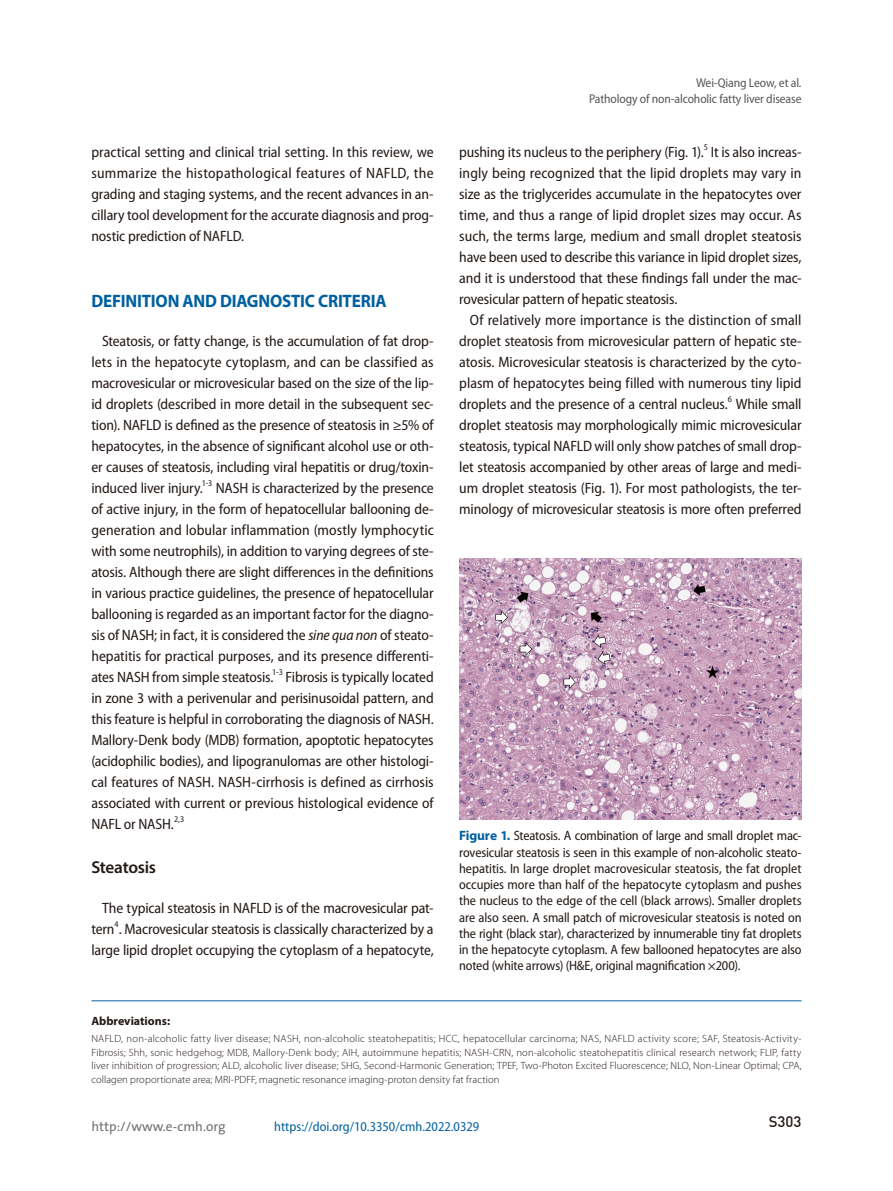
<style>
.page{position:relative;width:893px;height:1191px;background:#fff}
.page>*{position:absolute;margin:0;border:0;box-sizing:border-box;transform-origin:0 0}
.파랑제목-s{font:700 18px "Myriad Pro";letter-spacing:-.01em;color:#00609f;scale:.95 1}
._1-s{font:600 17.25px "Myriad Pro";letter-spacing:-.02em;color:#231916}
.본문_영문_-s{font:semi-condensed 15px/21px "Myriad Pro";letter-spacing:-.01em;color:#231916;text-align:justify}
.t1{font:15px "Dinmed";color:#231916}
.표와그림제목-s{font:semi-condensed 13.5px/16.2px "Myriad Pro";letter-spacing:-.015em;color:#231916;text-align:justify}
.t2{font:semi-condensed 13.5px "Myriad Pro";color:#00609f}
.t3{font:13.5px "The Sans";color:#727272}
.t4{font:semi-condensed 12.75px/15.8px "Myriad Pro";letter-spacing:-.01em;color:#595857;text-align:right}
.t5{font:700 12px "Myriad Pro";color:#231916}
.약어{font:300 10.5px/13.5px "Myriad Pro";letter-spacing:.01em;color:#231916;text-align:justify}
.본문_영문_-s-2{font:semi-condensed 8.7px "Myriad Pro";color:#231916}
.s1{font-style:italic}
.s2{font-weight:700;font-stretch:normal;color:#00609f}
</style>
<div class="page">
<hr style="left:91px;top:1000px;width:710px;height:1px;background:#00609f">
<img style="left:459px;top:558px;width:342px;height:262px">
<p class="본문_영문_-s" style="left:91px;top:142px;width:344px">practical setting and clinical trial setting. In this review, we summarize the histopathological features of NAFLD, the grading and staging systems, and the recent advances in an&shy;cillary tool development for the accurate diagnosis and prog&shy;nostic prediction of NAFLD.</p>
<p class="파랑제목-s" style="left:91px;top:289px;width:312px">DEFINITION AND DIAGNOSTIC CRITERIA</p>
<p class="본문_영문_-s" style="left:91px;top:331px;width:344px;text-indent:11px">Steatosis, or fatty change, is the accumulation of fat drop&shy;lets in the hepatocyte cytoplasm, and can be classified as macrovesicular or microvesicular based on the size of the lip&shy;id droplets (described in more detail in the subsequent sec&shy;tion). NAFLD is defined as the presence of steatosis in ≥5% of hepatocytes, in the absence of significant alcohol use or oth&shy;er causes of steatosis, including viral hepatitis or drug/toxin&shy;induced liver injury.</p>
<p class="본문_영문_-s-2" style="left:202px;top:478px;width:12px">1-3</p>
<p class="본문_영문_-s" style="left:91px;top:478px;width:344px;text-indent:124px">NASH is characterized by the presence of active injury, in the form of hepatocellular ballooning de&shy;generation and lobular inflammation (mostly lymphocytic with some neutrophils), in addition to varying degrees of ste&shy;atosis. Although there are slight differences in the definitions in various practice guidelines, the presence of hepatocellular ballooning is regarded as an important factor for the diagno&shy;sis of NASH; in fact, it is considered the <span class="s1">sine qua non</span> of steato&shy;hepatitis for practical purposes, and its presence differenti&shy;ates NASH from simple steatosis.</p>
<p class="본문_영문_-s-2" style="left:272px;top:667px;width:12px">1-3</p>
<p class="본문_영문_-s" style="left:91px;top:667px;width:344px;text-indent:194px">Fibrosis is typically located in zone 3 with a perivenular and perisinusoidal pattern, and this feature is helpful in corroborating the diagnosis of NASH.<br>Mallory-Denk body (MDB) formation, apoptotic hepatocytes (acidophilic bodies), and lipogranulomas are other histologi&shy;cal features of NASH. NASH-cirrhosis is defined as cirrhosis associated with current or previous histological evidence of NAFL or NASH.</p>
<p class="본문_영문_-s-2" style="left:174px;top:814px;width:12px">2,3</p>
<p class="_1-s" style="left:91px;top:856px;width:66px">Steatosis</p>
<p class="본문_영문_-s" style="left:91px;top:898px;width:344px;text-align:right">The typical steatosis in NAFLD is of the macrovesicular pat&shy;tern . Macrovesicular steatosis is classically characterized by a</p>
<p class="본문_영문_-s-2" style="left:115px;top:919px;width:6px">4</p>
<p class="본문_영문_-s" style="left:91px;top:940px;width:344px">large lipid droplet occupying the cytoplasm of a hepatocyte,</p>
<p class="t4" style="left:589px;top:75px;width:214px">Wei-Qiang Leow, et al.<br>Pathology of non-alcoholic fatty liver disease</p>
<p class="본문_영문_-s" style="left:459px;top:142px;width:246px">pushing its nucleus to the periphery (Fig. 1).</p>
<p class="본문_영문_-s-2" style="left:704px;top:142px;width:6px">5</p>
<p class="본문_영문_-s" style="left:459px;top:142px;width:344px;text-indent:252px">It is also increas&shy;ingly being recognized that the lipid droplets may vary in size as the triglycerides accumulate in the hepatocytes over time, and thus a range of lipid droplet sizes may occur. As such, the terms large, medium and small droplet steatosis have been used to describe this variance in lipid droplet sizes, and it is understood that these findings fall under the mac&shy;rovesicular pattern of hepatic steatosis.</p>
<p class="본문_영문_-s" style="left:459px;top:310px;width:344px;text-indent:11px">Of relatively more importance is the distinction of small droplet steatosis from microvesicular pattern of hepatic ste&shy;atosis. Microvesicular steatosis is characterized by the cyto&shy;plasm of hepatocytes being filled with numerous tiny lipid droplets and the presence of a central nucleus.</p>
<p class="본문_영문_-s-2" style="left:728px;top:394px;width:6px">6</p>
<p class="본문_영문_-s" style="left:459px;top:394px;width:344px;text-indent:276px">While small droplet steatosis may morphologically mimic microvesicular steatosis, typical NAFLD will only show patches of small drop&shy;let steatosis accompanied by other areas of large and medi&shy;um droplet steatosis (Fig. 1). For most pathologists, the ter&shy;minology of microvesicular steatosis is more often preferred</p>
<p class="표와그림제목-s" style="left:459px;top:828px;width:344px"><span class="s2">Figure 1.</span> Steatosis. A combination of large and small droplet mac&shy;rovesicular steatosis is seen in this example of non-alcoholic steato&shy;hepatitis. In large droplet macrovesicular steatosis, the fat droplet occupies more than half of the hepatocyte cytoplasm and pushes the nucleus to the edge of the cell (black arrows). Smaller droplets are also seen. A small patch of microvesicular steatosis is noted on the right (black star), characterized by innumerable tiny fat droplets in the hepatocyte cytoplasm. A few ballooned hepatocytes are also noted (white arrows) (H&amp;E, original magnification ×200).</p>
<p class="t5" style="left:91px;top:1013px;width:80px">Abbreviations:</p>
<p class="약어" style="left:91px;top:1032px;width:712px">NAFLD, non-alcoholic fatty liver disease; NASH, non-alcoholic steatohepatitis; HCC, hepatocellular carcinoma; NAS, NAFLD activity score; SAF, Steatosis-Activity-Fibrosis; Shh, sonic hedgehog; MDB, Mallory-Denk body; AIH, autoimmune hepatitis; NASH-CRN, non-alcoholic steatohepatitis clinical research network; FLIP, fatty liver inhibition of progression; ALD, alcoholic liver disease; SHG, Second-Harmonic Generation; TPEF, Two-Photon Excited Fluorescence; NLO, Non-Linear Optimal; CPA, collagen proportionate area; MRI-PDFF, magnetic resonance imaging-proton density fat fraction</p>
<p class="t3" style="left:91px;top:1115px;width:136px">http://www.e-cmh.org</p>
<p class="t2" style="left:274px;top:1119px;width:206px">https://doi.org/10.3350/cmh.2022.0329</p>
<p class="t1" style="left:769px;top:1112px;width:34px">S303</p>
</div>
